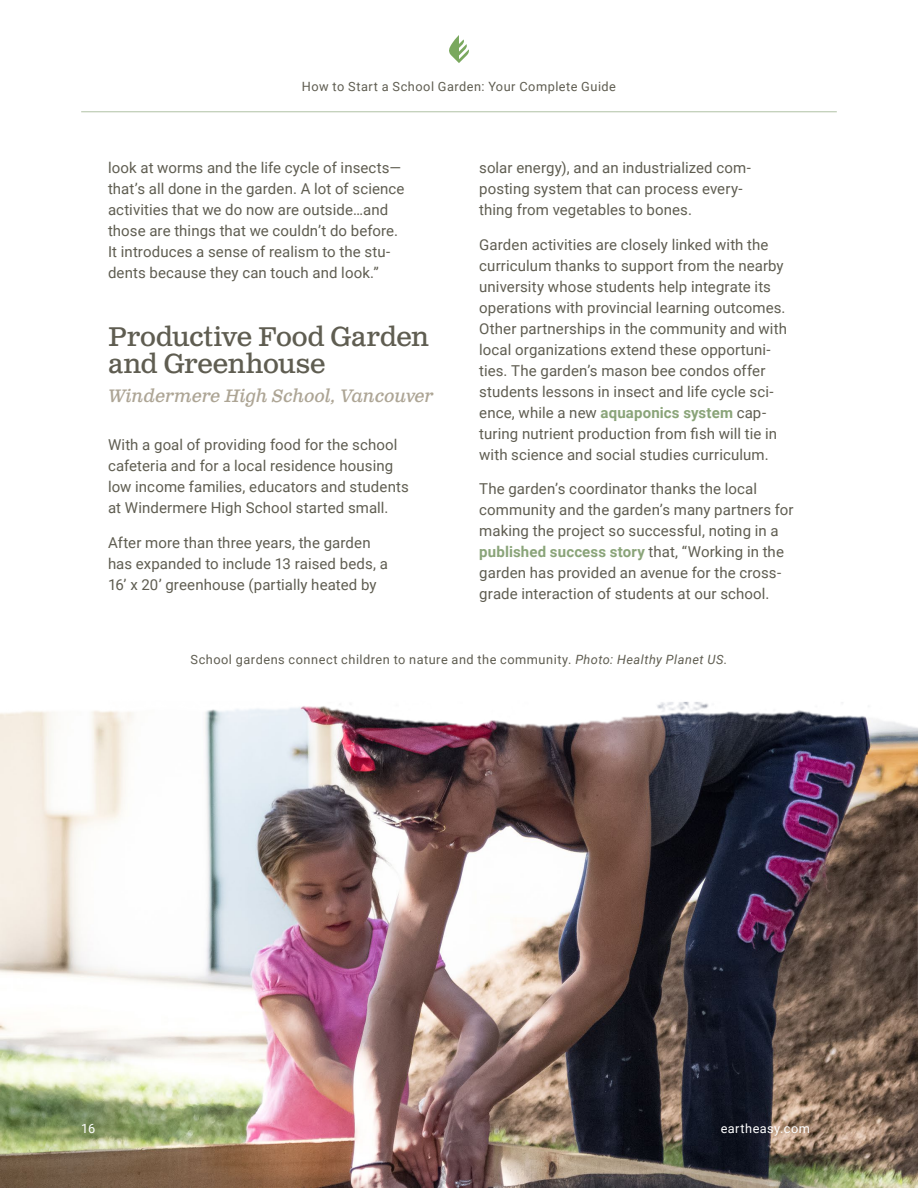
<style>
.page{position:relative;width:918px;height:1188px;background:#fff}
.page>*{position:absolute;margin:0;border:0;box-sizing:border-box;transform-origin:0 0}
.t1{font:27px/27px "Clarendon Text Pro";letter-spacing:-.005em;color:#5f5d51}
.t2{font:italic 18px "Clarendon Text Pro";letter-spacing:-.005em;color:#ada595}
.t3{font:15px/21px "Roboto";letter-spacing:.005em;color:#5f5d51}
.t4{font:12.75px "Roboto";letter-spacing:.04em;color:#5f5d51}
.t5{font:12.75px "Roboto";letter-spacing:.035em;color:#fff}
.s1{font-weight:700;color:#8aa479}
.s2{font-style:italic}
</style>
<div class="page">
<hr style="left:81px;top:111px;width:756px;height:1px;background:#b9c8af">
<svg style="left:449px;top:35px;width:20px;height:28px"></svg>
<img style="left:0;top:701px;width:918px;height:487px">
<p class="t4" style="left:302px;top:77px;width:316px">How to Start a School Garden: Your Complete Guide</p>
<p class="t3" style="left:108px;top:157px;width:298px">look at worms and the life cycle of insects— that’s all done in the garden. A lot of science activities that we do now are outside…and those are things that we couldn’t do before.<br>It introduces a sense of realism to the stu&shy;dents because they can touch and look.”</p>
<h1 class="t1" style="left:108px;top:324px;width:323px">Productive Food Garden and Greenhouse</h1>
<p class="t2" style="left:108px;top:385px;width:327px">Windermere High School, Vancouver</p>
<p class="t3" style="left:108px;top:434px;width:302px">With a goal of providing food for the school cafeteria and for a local residence housing low income families, educators and students at Windermere High School started small.</p>
<p class="t3" style="left:108px;top:531px;width:281px">After more than three years, the garden has expanded to include 13 raised beds, a<br>16’ x 20’ greenhouse (partially heated by</p>
<p class="t3" style="left:479px;top:157px;width:273px">solar energy), and an industrialized com&shy;posting system that can process every&shy;thing from vegetables to bones.</p>
<p class="t3" style="left:479px;top:233px;width:309px">Garden activities are closely linked with the curriculum thanks to support from the nearby university whose students help integrate its operations with provincial learning outcomes.<br>Other partnerships in the community and with local organizations extend these opportuni&shy;ties. The garden’s mason bee condos offer students lessons in insect and life cycle sci&shy;ence, while a new <span class="s1">aquaponics system</span> cap&shy;turing nutrient production from fish will tie in with science and social studies curriculum.</p>
<p class="t3" style="left:479px;top:478px;width:316px">The garden’s coordinator thanks the local community and the garden’s many partners for making the project so successful, noting in a <span class="s1">published success story</span> that, “Working in the garden has provided an avenue for the cross&shy;grade interaction of students at our school.</p>
<p class="t4" style="left:190px;top:651px;width:539px">School gardens connect children to nature and the community. <span class="s2">Photo: Healthy Planet US.</span></p>
<p class="t5" style="left:81px;top:1120px;width:16px">16</p>
<p class="t5" style="left:721px;top:1120px;width:91px">eartheasy.com</p>
</div>
